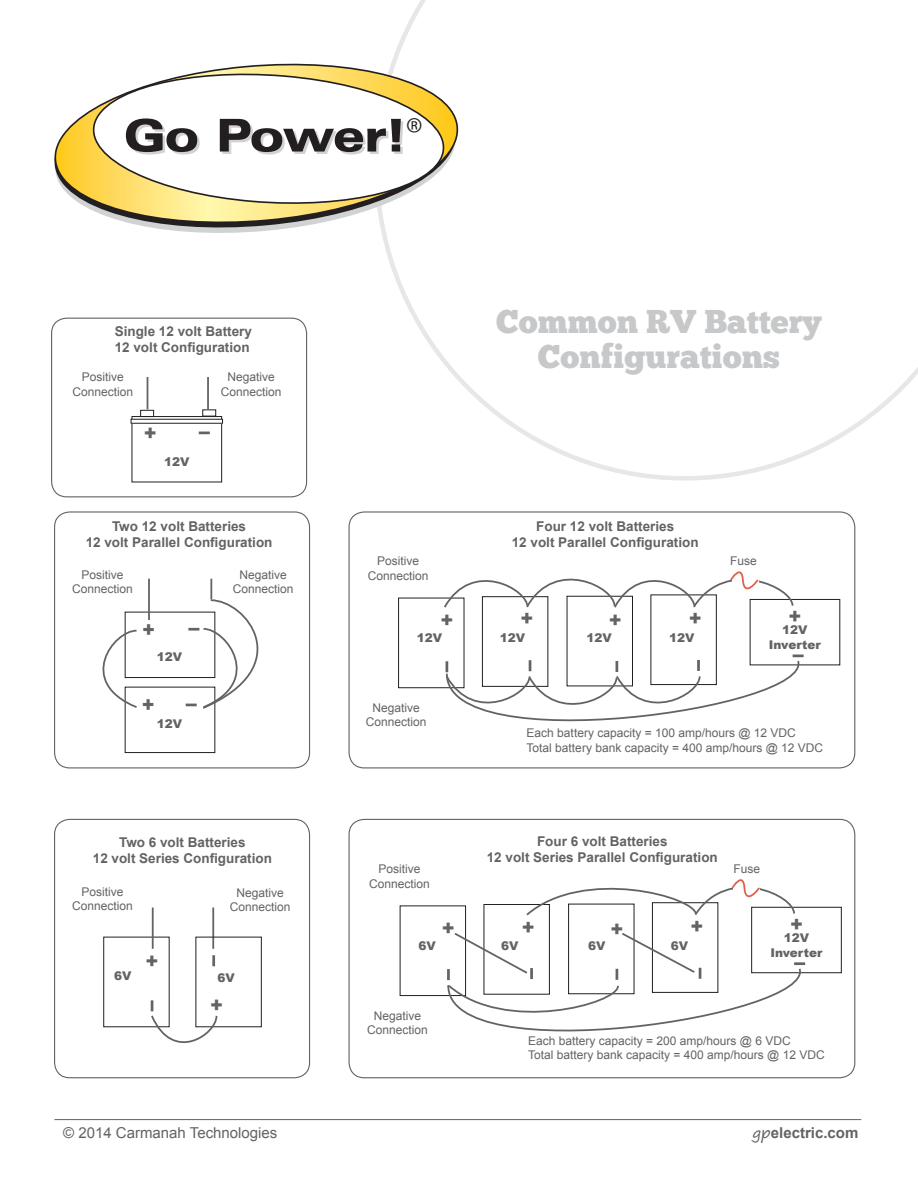
<style>
.page{position:relative;width:918px;height:1188px;background:#fff}
.page>*{position:absolute;margin:0;border:0;box-sizing:border-box;transform-origin:0 0}
.t1{font:33px "Chunk Five";color:#c7c8ca}
.t2{font:32.1px "Myriad";color:#231f20}
.t3{font:900 19.8px "Arial";color:#636366}
.t4{font:15px "Arial";color:#636366}
.t5{font:700 15px "Arial";color:#636366}
.t6{font:700 13.5px "Arial";color:#636366}
.t7{font:12px/14.4px "Arial";color:#636366;text-align:center}
.t8{font:900 12px "Arial";color:#636366}
.s1{font-family:"Segoe Print";font-weight:400}
</style>
<div class="page">
<svg style="left:383px;top:0;width:535px;height:481px"></svg>
<div style="left:51px;top:318px;width:256px;height:179px;border:1px solid #636366;border-radius:15px"></div>
<svg style="left:199px;top:432px;width:11px;height:2px"></svg>
<div style="left:132px;top:416px;width:90px;height:66px;border:1px solid #231f20"></div>
<hr style="left:131px;top:419px;width:92px;height:4px;background:#fff">
<div style="left:131px;top:419px;width:92px;height:5px;border:1px solid #231f20"></div>
<div style="left:140px;top:410px;width:14px;height:7px;border:1px solid #231f20"></div>
<div style="left:202px;top:409px;width:14px;height:8px;border:1px solid #231f20"></div>
<hr style="left:147px;top:377px;width:1px;height:32px;background:#636366">
<hr style="left:207px;top:377px;width:2px;height:32px;background:#636366">
<div style="left:54px;top:511px;width:256px;height:257px;border:1px solid #636366;border-radius:15px"></div>
<div style="left:125px;top:612px;width:90px;height:66px;border:1px solid #231f20"></div>
<hr style="left:148px;top:579px;width:2px;height:41px;background:#636366">
<hr style="left:210px;top:579px;width:2px;height:20px;background:#636366">
<div style="left:125px;top:687px;width:90px;height:66px;border:1px solid #231f20"></div>
<div style="left:54px;top:819px;width:256px;height:259px;border:1px solid #636366;border-radius:15px"></div>
<div style="left:103px;top:937px;width:67px;height:90px;border:1px solid #231f20"></div>
<hr style="left:152px;top:908px;width:2px;height:41px;background:#636366">
<hr style="left:212px;top:908px;width:2px;height:41px;background:#636366">
<div style="left:195px;top:937px;width:67px;height:90px;border:1px solid #231f20"></div>
<svg style="left:212px;top:955px;width:3px;height:11px"></svg>
<div style="left:349px;top:511px;width:506px;height:257px;border:1px solid #636366;border-radius:15px"></div>
<div style="left:398px;top:598px;width:66px;height:90px;border:1px solid #231f20"></div>
<div style="left:482px;top:596px;width:66px;height:91px;border:1px solid #231f20"></div>
<div style="left:567px;top:596px;width:66px;height:90px;border:1px solid #231f20"></div>
<div style="left:650px;top:594px;width:67px;height:91px;border:1px solid #231f20"></div>
<svg style="left:442px;top:571px;width:352px;height:39px"></svg>
<svg style="left:444px;top:655px;width:368px;height:67px"></svg>
<div style="left:349px;top:819px;width:506px;height:259px;border:1px solid #636366;border-radius:15px"></div>
<div style="left:400px;top:905px;width:66px;height:91px;border:1px solid #231f20"></div>
<div style="left:484px;top:904px;width:66px;height:91px;border:1px solid #231f20"></div>
<div style="left:751px;top:907px;width:91px;height:66px;border:1px solid #231f20"></div>
<svg style="left:524px;top:879px;width:272px;height:38px"></svg>
<svg style="left:446px;top:931px;width:368px;height:101px"></svg>
<svg style="left:102px;top:629px;width:37px;height:81px"></svg>
<svg style="left:186px;top:598px;width:73px;height:112px"></svg>
<svg style="left:150px;top:1000px;width:68px;height:44px"></svg>
<svg style="left:382px;top:236px;width:79px;height:5px"></svg>
<svg style="left:194px;top:232px;width:269px;height:4px"></svg>
<svg style="left:54px;top:57px;width:411px;height:175px"></svg>
<svg style="left:86px;top:68px;width:366px;height:141px"></svg>
<svg style="left:126px;top:118px;width:277px;height:37px"></svg>
<hr style="left:54px;top:1119px;width:807px;height:1px;background:#636366">
<p class="t6" style="left:115px;top:322px;width:139px">Single 12 volt Battery</p>
<p class="t6" style="left:115px;top:339px;width:137px">12 volt Configuration</p>
<p class="t7" style="left:82px;top:370px;width:44px">Positive</p>
<p class="t7" style="left:73px;top:385px;width:62px">Connection</p>
<p class="t3" style="left:144px;top:418px;width:15px">+</p>
<p class="t8" style="left:164px;top:453px;width:27px">12V</p>
<p class="t7" style="left:221px;top:370px;width:62px">Negative<br>Connection</p>
<p class="t6" style="left:112px;top:517px;width:136px">Two 12 volt Batteries</p>
<p class="t6" style="left:86px;top:534px;width:188px">12 volt Parallel Configuration</p>
<p class="t7" style="left:233px;top:567px;width:62px">Negative<br>Connection</p>
<p class="t7" style="left:81px;top:567px;width:44px">Positive</p>
<p class="t7" style="left:72px;top:582px;width:62px">Connection</p>
<p class="t3" style="left:134px;top:636px;width:15px;rotate:-90deg">+</p>
<p class="t8" style="left:157px;top:648px;width:27px">12V</p>
<p class="t3" style="left:163px;top:698px;width:15px;rotate:90deg">+</p>
<p class="t8" style="left:157px;top:715px;width:27px">12V</p>
<p class="t6" style="left:119px;top:833px;width:128px">Two 6 volt Batteries</p>
<p class="t6" style="left:93px;top:849px;width:181px">12 volt Series Configuration</p>
<p class="t7" style="left:230px;top:886px;width:62px">Negative<br>Connection</p>
<p class="t7" style="left:81px;top:885px;width:44px">Positive</p>
<p class="t7" style="left:72px;top:899px;width:62px">Connection</p>
<p class="t3" style="left:146px;top:946px;width:15px">+</p>
<p class="t8" style="left:114px;top:967px;width:19px">6V</p>
<p class="t8" style="left:217px;top:969px;width:19px">6V</p>
<p class="t3" style="left:210px;top:991px;width:15px">+</p>
<p class="t2" style="left:406px;top:114px;width:18px">®</p>
<p class="t7" style="left:377px;top:554px;width:44px">Positive</p>
<p class="t7" style="left:368px;top:569px;width:62px">Connection</p>
<p class="t1" style="left:496px;top:306px;width:327px">Common RV Battery</p>
<p class="t1" style="left:538px;top:341px;width:243px">Configurations</p>
<p class="t6" style="left:536px;top:517px;width:140px">Four 12 volt Batteries</p>
<p class="t6" style="left:512px;top:533px;width:188px">12 volt Parallel Configuration</p>
<p class="t7" style="left:730px;top:554px;width:28px">Fuse</p>
<p class="t3" style="left:440px;top:606px;width:15px">+</p>
<p class="t3" style="left:533px;top:632px;width:15px;rotate:-180deg">+</p>
<p class="t8" style="left:417px;top:629px;width:27px">12V</p>
<p class="t8" style="left:500px;top:629px;width:27px">12V</p>
<p class="t7" style="left:366px;top:701px;width:62px">Negative<br>Connection</p>
<p class="t3" style="left:609px;top:605px;width:15px">+</p>
<p class="t3" style="left:702px;top:632px;width:15px;rotate:-180deg">+</p>
<p class="t8" style="left:587px;top:629px;width:27px">12V</p>
<p class="t8" style="left:669px;top:629px;width:27px">12V</p>
<p class="t3" style="left:801px;top:631px;width:15px;rotate:-180deg">+</p>
<p class="t8" style="left:782px;top:621px;width:27px">12V</p>
<p class="t8" style="left:769px;top:636px;width:53px">Inverter</p>
<p class="t7" style="left:379px;top:862px;width:44px">Positive</p>
<p class="t7" style="left:369px;top:876px;width:62px">Connection</p>
<p class="t7" style="left:527px;top:726px;width:271px">Each battery capacity = 100 amp/hours @ 12 VDC</p>
<p class="t7" style="left:527px;top:740px;width:298px">Total battery bank capacity = 400 amp/hours @ 12 VDC</p>
<p class="t6" style="left:537px;top:833px;width:132px">Four 6 volt Batteries</p>
<p class="t6" style="left:487px;top:849px;width:233px">12 volt Series Parallel Configuration</p>
<p class="t7" style="left:733px;top:862px;width:28px">Fuse</p>
<p class="t3" style="left:442px;top:914px;width:15px">+</p>
<p class="t3" style="left:535px;top:942px;width:15px;rotate:-180deg">+</p>
<p class="t3" style="left:610px;top:915px;width:15px">+</p>
<p class="t3" style="left:703px;top:940px;width:15px;rotate:-180deg">+</p>
<p class="t8" style="left:418px;top:937px;width:19px">6V</p>
<p class="t8" style="left:501px;top:937px;width:19px">6V</p>
<p class="t8" style="left:588px;top:937px;width:19px">6V</p>
<p class="t8" style="left:671px;top:937px;width:19px">6V</p>
<p class="t3" style="left:803px;top:938px;width:15px;rotate:-180deg">+</p>
<p class="t8" style="left:784px;top:929px;width:27px">12V</p>
<p class="t8" style="left:771px;top:944px;width:53px">Inverter</p>
<p class="t7" style="left:367px;top:1008px;width:62px">Negative<br>Connection</p>
<p class="t7" style="left:528px;top:1034px;width:264px">Each battery capacity = 200 amp/hours @ 6 VDC</p>
<p class="t7" style="left:528px;top:1048px;width:298px">Total battery bank capacity = 400 amp/hours @ 12 VDC</p>
<p class="t4" style="left:63px;top:1123px;width:216px">© 2014 Carmanah Technologies</p>
<p class="t5" style="left:753px;top:1123px;width:107px"><span class="s1">gp</span>electric.com</p>
</div>
